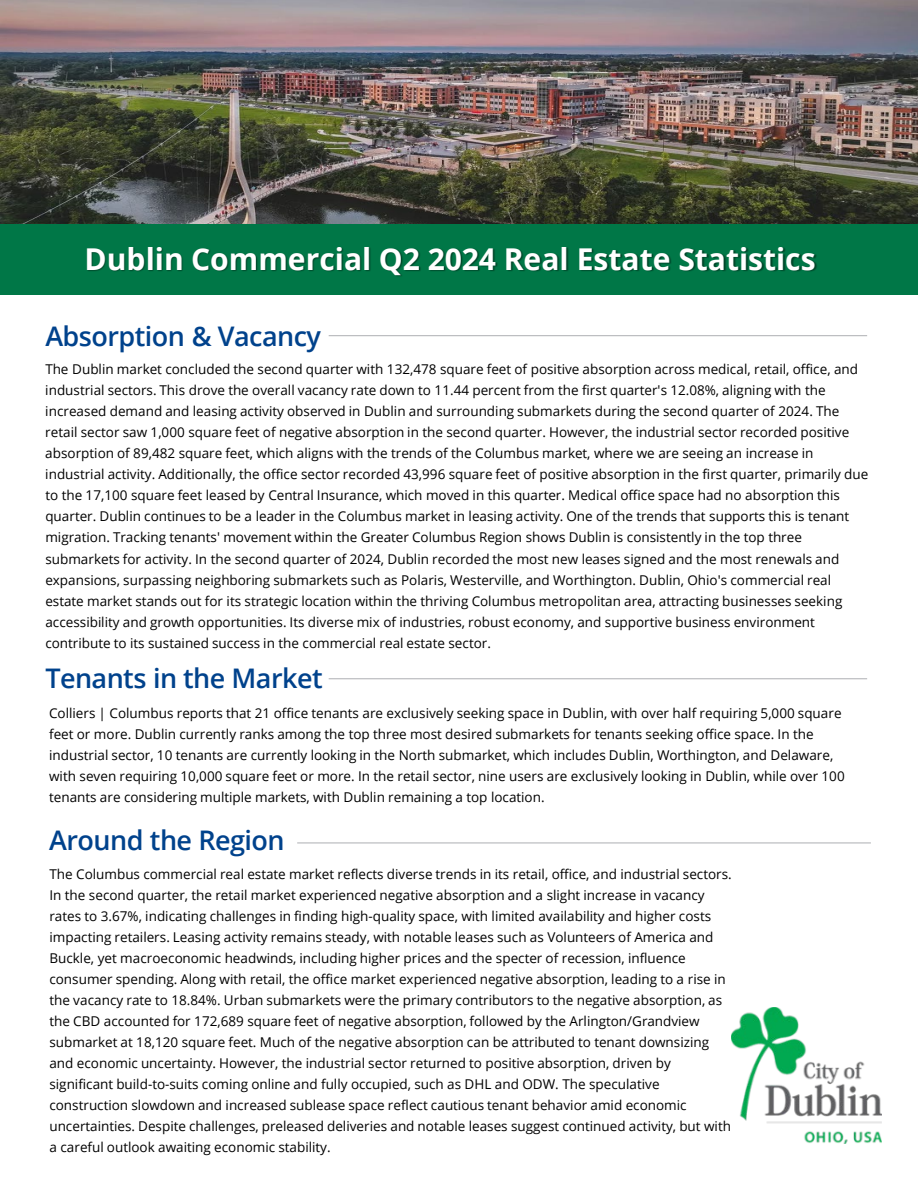
<style>
.page{position:relative;width:918px;height:1188px;background:#fff}
.page>*{position:absolute;margin:0;border:0;box-sizing:border-box;transform-origin:0 0}
.t1{font:700 30px "Open Sans";color:#fff}
.t2{font:600 27px "Open Sans";letter-spacing:-.02em;color:#00428c}
.t3{font:13.5px/21px "Open Sans";color:#000}
</style>
<div class="page">
<hr style="left:329px;top:335px;width:538px;height:1px;background:#adafb2">
<hr style="left:329px;top:678px;width:538px;height:1px;background:#adafb2">
<hr style="left:297px;top:843px;width:574px;height:1px;background:#adafb2">
<img style="left:731px;top:1008px;width:151px;height:135px">
<img style="left:0;top:0;width:918px;height:224px">
<div style="left:0;top:224px;width:918px;height:71px;background:#007747"></div>
<img style="left:87px;top:247px;width:730px;height:30px">
<p class="t1" style="left:85px;top:238px;width:733px">Dublin Commercial Q2 2024 Real Estate Statistics</p>
<p class="t2" style="left:45px;top:317px;width:277px">Absorption &amp; Vacancy</p>
<p class="t3" style="left:45px;top:358px;width:824px">The Dublin market concluded the second quarter with 132,478 square feet of positive absorption across medical, retail, office, and industrial sectors. This drove the overall vacancy rate down to 11.44 percent from the first quarter's 12.08%, aligning with the increased demand and leasing activity observed in Dublin and surrounding submarkets during the second quarter of 2024. The retail sector saw 1,000 square feet of negative absorption in the second quarter. However, the industrial sector recorded positive absorption of 89,482 square feet, which aligns with the trends of the Columbus market, where we are seeing an increase in industrial activity. Additionally, the office sector recorded 43,996 square feet of positive absorption in the first quarter, primarily due to the 17,100 square feet leased by Central Insurance, which moved in this quarter. Medical office space had no absorption this quarter. Dublin continues to be a leader in the Columbus market in leasing activity. One of the trends that supports this is tenant migration. Tracking tenants' movement within the Greater Columbus Region shows Dublin is consistently in the top three submarkets for activity. In the second quarter of 2024, Dublin recorded the most new leases signed and the most renewals and expansions, surpassing neighboring submarkets such as Polaris, Westerville, and Worthington. Dublin, Ohio's commercial real estate market stands out for its strategic location within the thriving Columbus metropolitan area, attracting businesses seeking accessibility and growth opportunities. Its diverse mix of industries, robust economy, and supportive business environment contribute to its sustained success in the commercial real estate sector.</p>
<p class="t2" style="left:45px;top:659px;width:279px">Tenants in the Market</p>
<p class="t3" style="left:49px;top:702px;width:797px">Colliers | Columbus reports that 21 office tenants are exclusively seeking space in Dublin, with over half requiring 5,000 square feet or more. Dublin currently ranks among the top three most desired submarkets for tenants seeking office space. In the industrial sector, 10 tenants are currently looking in the North submarket, which includes Dublin, Worthington, and Delaware, with seven requiring 10,000 square feet or more. In the retail sector, nine users are exclusively looking in Dublin, while over 100 tenants are considering multiple markets, with Dublin remaining a top location.</p>
<p class="t2" style="left:49px;top:821px;width:237px">Around the Region</p>
<p class="t3" style="left:49px;top:863px;width:684px">The Columbus commercial real estate market reflects diverse trends in its retail, office, and industrial sectors.<br>In the second quarter, the retail market experienced negative absorption and a slight increase in vacancy rates to 3.67%, indicating challenges in finding high-quality space, with limited availability and higher costs impacting retailers. Leasing activity remains steady, with notable leases such as Volunteers of America and Buckle, yet macroeconomic headwinds, including higher prices and the specter of recession, influence consumer spending. Along with retail, the office market experienced negative absorption, leading to a rise in the vacancy rate to 18.84%. Urban submarkets were the primary contributors to the negative absorption, as the CBD accounted for 172,689 square feet of negative absorption, followed by the Arlington/Grandview submarket at 18,120 square feet. Much of the negative absorption can be attributed to tenant downsizing and economic uncertainty. However, the industrial sector returned to positive absorption, driven by significant build-to-suits coming online and fully occupied, such as DHL and ODW. The speculative construction slowdown and increased sublease space reflect cautious tenant behavior amid economic uncertainties. Despite challenges, preleased deliveries and notable leases suggest continued activity, but with a careful outlook awaiting economic stability.</p>
</div>
